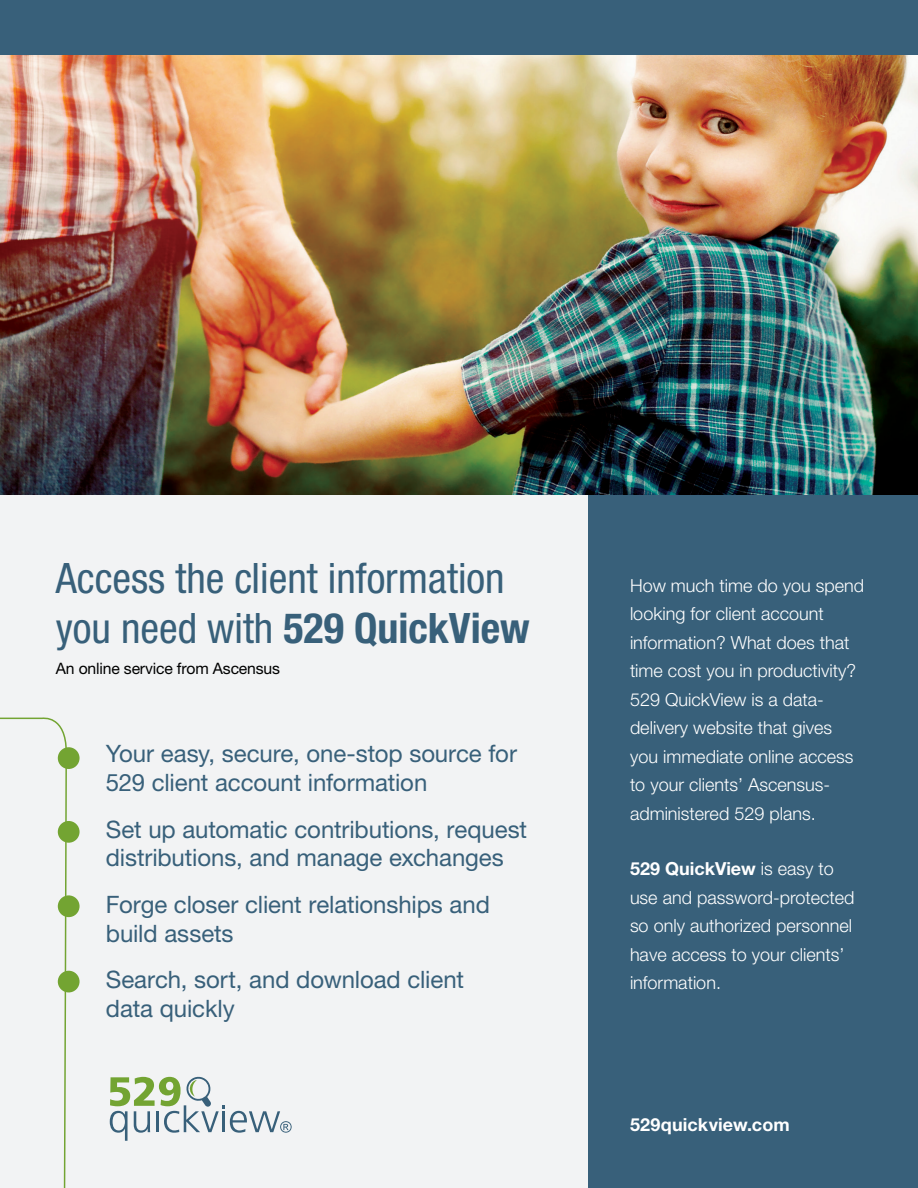
<style>
.page{position:relative;width:918px;height:1188px;background:#fff}
.page>*{position:absolute;margin:0;border:0;box-sizing:border-box;transform-origin:0 0}
.t1{font:condensed 42px/49.9px "Helvetica Neue LT Std";color:#38607a}
.t2{font:24px/28.8px "Helvetica Neue LT Std";letter-spacing:-.005em;color:#38607a}
.t3{font:300 18px/28.5px "Helvetica Neue LT Std";color:#fff}
.t4{font:700 18px "Helvetica Neue LT Std";letter-spacing:.005em;color:#fff}
.t5{font:15.75px "Helvetica Neue LT Std";letter-spacing:-.01em;color:#000}
.s1{font-weight:700}
</style>
<div class="page">
<div style="left:0;top:495px;width:918px;height:693px;background:#f2f3f4"></div>
<div style="left:588px;top:495px;width:330px;height:693px;background:#38607a"></div>
<img style="left:0;top:55px;width:918px;height:440px">
<div style="left:0;top:0;width:918px;height:55px;background:#38607a"></div>
<div style="left:58px;top:747px;width:22px;height:22px;background:#73a432;border-radius:50%"></div>
<div style="left:58px;top:821px;width:22px;height:22px;background:#73a432;border-radius:50%"></div>
<div style="left:58px;top:895px;width:22px;height:22px;background:#73a432;border-radius:50%"></div>
<div style="left:58px;top:971px;width:22px;height:21px;background:#73a432;border-radius:50%"></div>
<svg style="left:0;top:717px;width:68px;height:471px"></svg>
<svg style="left:110px;top:1077px;width:182px;height:64px"></svg>
<h1 class="t1" style="left:56px;top:553px;width:476px">Access the client information you need with <span class="s1">529 QuickView</span></h1>
<p class="t5" style="left:56px;top:659px;width:226px">An online service from Ascensus</p>
<p class="t2" style="left:106px;top:739px;width:413px">Your easy, secure, one-stop source for<br>529 client account information</p>
<p class="t2" style="left:106px;top:814px;width:423px">Set up automatic contributions, request distributions, and manage exchanges</p>
<p class="t2" style="left:106px;top:890px;width:386px">Forge closer client relationships and build assets</p>
<p class="t2" style="left:106px;top:965px;width:360px">Search, sort, and download client data quickly</p>
<p class="t3" style="left:630px;top:571px;width:236px">How much time do you spend looking for client account information? What does that time cost you in productivity?<br>529 QuickView is a data&shy;delivery website that gives you immediate online access to your clients’ Ascensus&shy;administered 529 plans.</p>
<p class="t3" style="left:630px;top:854px;width:226px"><span class="s1">529 QuickView</span> is easy to use and password-protected so only authorized personnel have access to your clients’ information.</p>
<p class="t4" style="left:630px;top:1113px;width:161px">529quickview.com</p>
</div>
